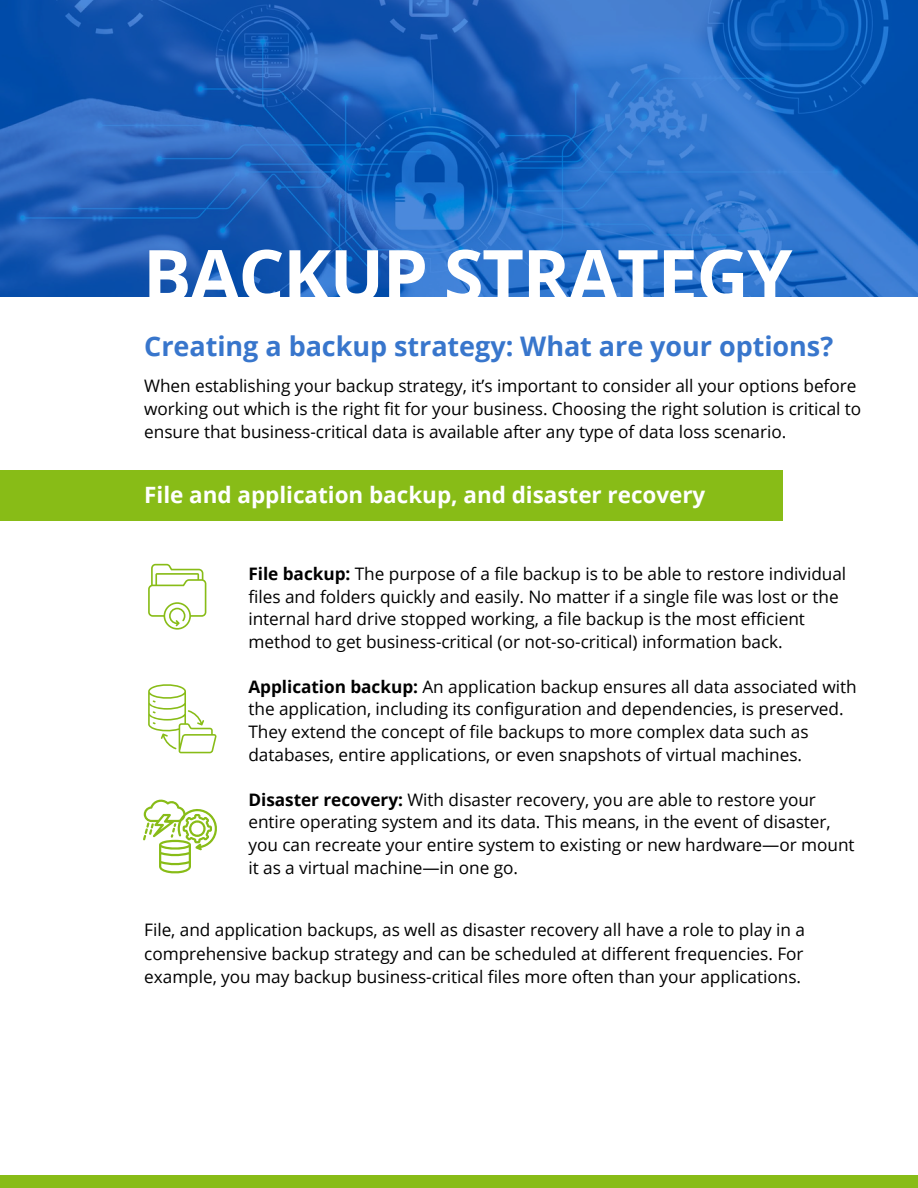
<style>
.page{position:relative;width:918px;height:1188px;background:#fff}
.page>*{position:absolute;margin:0;border:0;box-sizing:border-box;transform-origin:0 0}
.t1{font:700 72.45px "Open Sans";letter-spacing:-.02em;color:#fff}
.t2{font:700 27px "Open Sans";color:#3876cc}
.t3{font:700 22.5px "Open Sans";color:#fff}
.t4{font:17.25px/22.6px "Open Sans";letter-spacing:-.005em;color:#000}
.s1{font-weight:700}
</style>
<div class="page">
<svg style="left:0;top:0;width:918px;height:297px;background:#2065be"></svg>
<div style="left:0;top:1175px;width:918px;height:13px;background:#88bc17"></div>
<svg style="left:148px;top:564px;width:58px;height:65px"></svg>
<svg style="left:148px;top:684px;width:69px;height:69px"></svg>
<svg style="left:143px;top:799px;width:74px;height:75px"></svg>
<div style="left:0;top:470px;width:782px;height:51px;background:#88bc17"></div>
<p class="t1" style="left:143px;top:225px;width:651px">BACKUP STRATEGY</p>
<p class="t2" style="left:144px;top:327px;width:690px">Creating a backup strategy: What are your options?</p>
<p class="t4" style="left:144px;top:374px;width:719px">When establishing your backup strategy, it’s important to consider all your options before working out which is the right fit for your business. Choosing the right solution is critical to ensure that business-critical data is available after any type of data loss scenario.</p>
<p class="t3" style="left:144px;top:479px;width:563px">File and application backup, and disaster recovery</p>
<h2 class="t4" style="left:248px;top:562px;width:599px"><span class="s1">File backup:</span> The purpose of a file backup is to be able to restore individual files and folders quickly and easily. No matter if a single file was lost or the internal hard drive stopped working, a file backup is the most efficient method to get business-critical (or not-so-critical) information back.</h2>
<p class="t4" style="left:248px;top:675px;width:610px"><span class="s1">Application backup:</span> An application backup ensures all data associated with the application, including its configuration and dependencies, is preserved.<br>They extend the concept of file backups to more complex data such as databases, entire applications, or even snapshots of virtual machines.</p>
<h3 class="t4" style="left:248px;top:788px;width:608px"><span class="s1">Disaster recovery:</span> With disaster recovery, you are able to restore your entire operating system and its data. This means, in the event of disaster, you can recreate your entire system to existing or new hardware—or mount it as a virtual machine—in one go.</h3>
<h1 class="t4" style="left:144px;top:917px;width:662px;line-height:23.7px;text-align:justify">File, and application backups, as well as disaster recovery all have a role to play in a comprehensive backup strategy and can be scheduled at different frequencies. For example, you may backup business-critical files more often than your applications.</h1>
</div>
